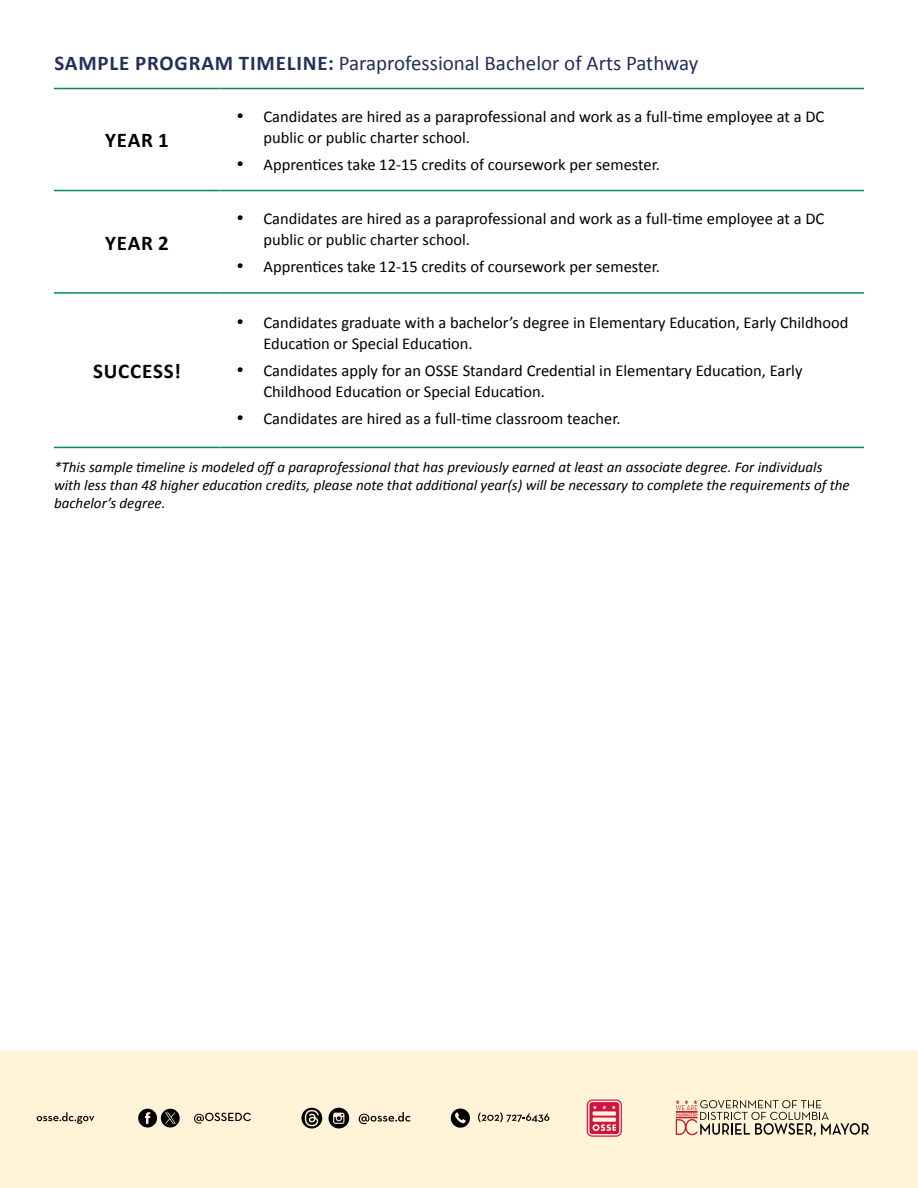
<style>
.page{position:relative;width:918px;height:1188px;background:#fff}
.page>*{position:absolute;margin:0;border:0;box-sizing:border-box;transform-origin:0 0}
.t1{font:21px "Calibri";color:#24305b}
.t2{font:700 21px "Calibri";letter-spacing:.04em;color:#000}
.t3{font:16.5px/21px "Calibri";color:#000}
.t4{font:italic 15px/18px "Calibri";color:#000}
.s1{font-weight:700}
</style>
<div class="page">
<hr style="left:54px;top:88px;width:166px;height:1px;background:#00896f">
<hr style="left:220px;top:88px;width:644px;height:1px;background:#00896f">
<hr style="left:54px;top:190px;width:166px;height:1px;background:#00896f">
<hr style="left:220px;top:190px;width:644px;height:1px;background:#00896f">
<hr style="left:54px;top:292px;width:166px;height:2px;background:#00896f">
<hr style="left:220px;top:292px;width:644px;height:2px;background:#00896f">
<hr style="left:54px;top:447px;width:166px;height:1px;background:#00896f">
<hr style="left:220px;top:447px;width:644px;height:1px;background:#00896f">
<div style="left:0;top:1051px;width:918px;height:137px;background:#fff3d8"></div>
<svg style="left:194px;top:1113px;width:57px;height:11px"></svg>
<svg style="left:37px;top:1112px;width:57px;height:12px"></svg>
<svg style="left:451px;top:1109px;width:19px;height:19px"></svg>
<svg style="left:478px;top:1112px;width:71px;height:10px"></svg>
<svg style="left:676px;top:1100px;width:193px;height:36px"></svg>
<svg style="left:587px;top:1100px;width:35px;height:37px"></svg>
<svg style="left:138px;top:1109px;width:42px;height:19px"></svg>
<svg style="left:359px;top:1112px;width:51px;height:12px"></svg>
<svg style="left:329px;top:1108px;width:20px;height:20px"></svg>
<svg style="left:301px;top:1108px;width:21px;height:20px"></svg>
<p class="t1" style="left:54px;top:50px;width:645px"><span class="s1">SAMPLE PROGRAM TIMELINE:</span> Paraprofessional Bachelor of Arts Pathway</p>
<p class="t2" style="left:105px;top:126px;width:65px">YEAR 1</p>
<p class="t2" style="left:105px;top:228px;width:65px">YEAR 2</p>
<p class="t3" style="left:263px;top:106px;width:562px;text-indent:-27px">• Candidates are hired as a paraprofessional and work as a full-time employee at a DC public or public charter school.</p>
<p class="t3" style="left:236px;top:154px;width:425px">• Apprentices take 12-15 credits of coursework per semester.</p>
<p class="t3" style="left:263px;top:208px;width:562px;text-indent:-27px">• Candidates are hired as a paraprofessional and work as a full-time employee at a DC public or public charter school.</p>
<p class="t3" style="left:236px;top:256px;width:425px">• Apprentices take 12-15 credits of coursework per semester.</p>
<p class="t3" style="left:263px;top:312px;width:586px;text-indent:-27px">• Candidates graduate with a bachelor’s degree in Elementary Education, Early Childhood<br>Education or Special Education.</p>
<p class="t3" style="left:263px;top:360px;width:541px;text-indent:-27px">• Candidates apply for an OSSE Standard Credential in Elementary Education, Early<br>Childhood Education or Special Education.</p>
<p class="t3" style="left:236px;top:408px;width:386px">• Candidates are hired as a full-time classroom teacher.</p>
<p class="t4" style="left:54px;top:458px;width:797px">*This sample timeline is modeled off a paraprofessional that has previously earned at least an associate degree. For individuals with less than 48 higher education credits, please note that additional year(s) will be necessary to complete the requirements of the bachelor’s degree.</p>
<p class="t2" style="left:93px;top:356px;width:89px">SUCCESS!</p>
</div>
